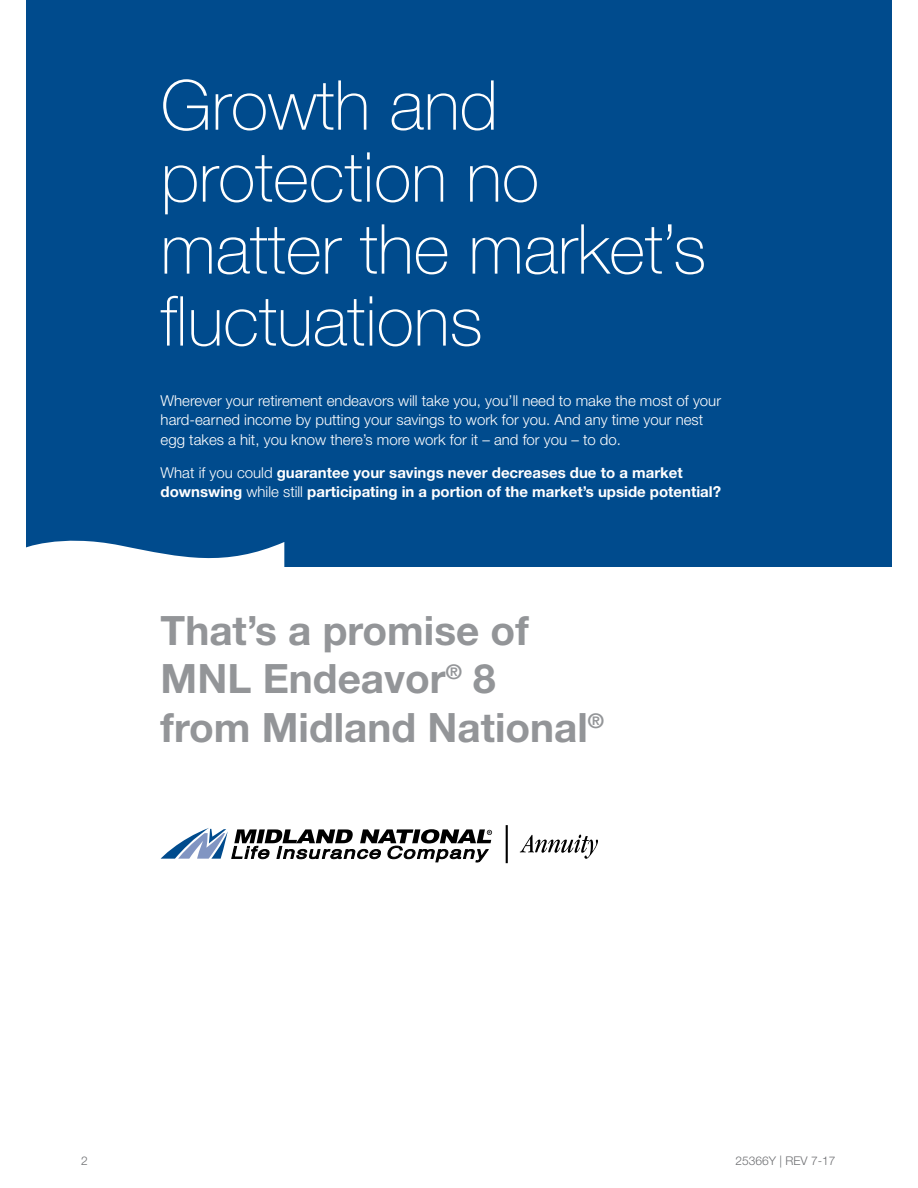
<style>
.page{position:relative;width:918px;height:1188px;background:#fff}
.page>*{position:absolute;margin:0;border:0;box-sizing:border-box;transform-origin:0 0}
.t1{font:100 69px/72px "Helvetica Neue LT Std";color:#fff}
.t2{font:700 40.5px/48.6px "Helvetica Neue LT Std";color:#939598}
.t3{font:300 15px/19.5px "Helvetica Neue LT Std";color:#fff}
.t4{font:700 15px/19.5px "Helvetica Neue LT Std";color:#fff}
.t5{font:300 12px "Helvetica Neue LT Std";color:#6d6e71}
.s1{font-weight:300}
</style>
<div class="page">
<div style="left:26px;top:0;width:866px;height:567px;background:#004b8d"></div>
<svg style="left:26px;top:540px;width:258px;height:27px"></svg>
<hr style="left:506px;top:825px;width:2px;height:38px;background:#000">
<svg style="left:520px;top:835px;width:78px;height:24px"></svg>
<svg style="left:161px;top:828px;width:331px;height:35px"></svg>
<h1 class="t1" style="left:161px;top:69px;width:547px">Growth and protection no matter the market’s fluctuations</h1>
<p class="t3" style="left:161px;top:390px;width:562px">Wherever your retirement endeavors will take you, you’ll need to make the most of your hard-earned income by putting your savings to work for you. And any time your nest egg takes a hit, you know there’s more work for it – and for you – to do.</p>
<p class="t4" style="left:161px;top:462px;width:562px"><span class="s1">What if you could</span> guarantee your savings never decreases due to a market downswing <span class="s1">while still</span> participating in a portion of the market’s upside potential?</p>
<h2 class="t2" style="left:161px;top:605px;width:445px">That’s a promise of<br>MNL Endeavor<sup>®</sup> 8<br>from Midland National<sup>®</sup></h2>
<p class="t5" style="left:81px;top:1154px;width:8px">2</p>
<p class="t5" style="left:735px;top:1154px;width:102px">25366Y | REV 7-17</p>
</div>
